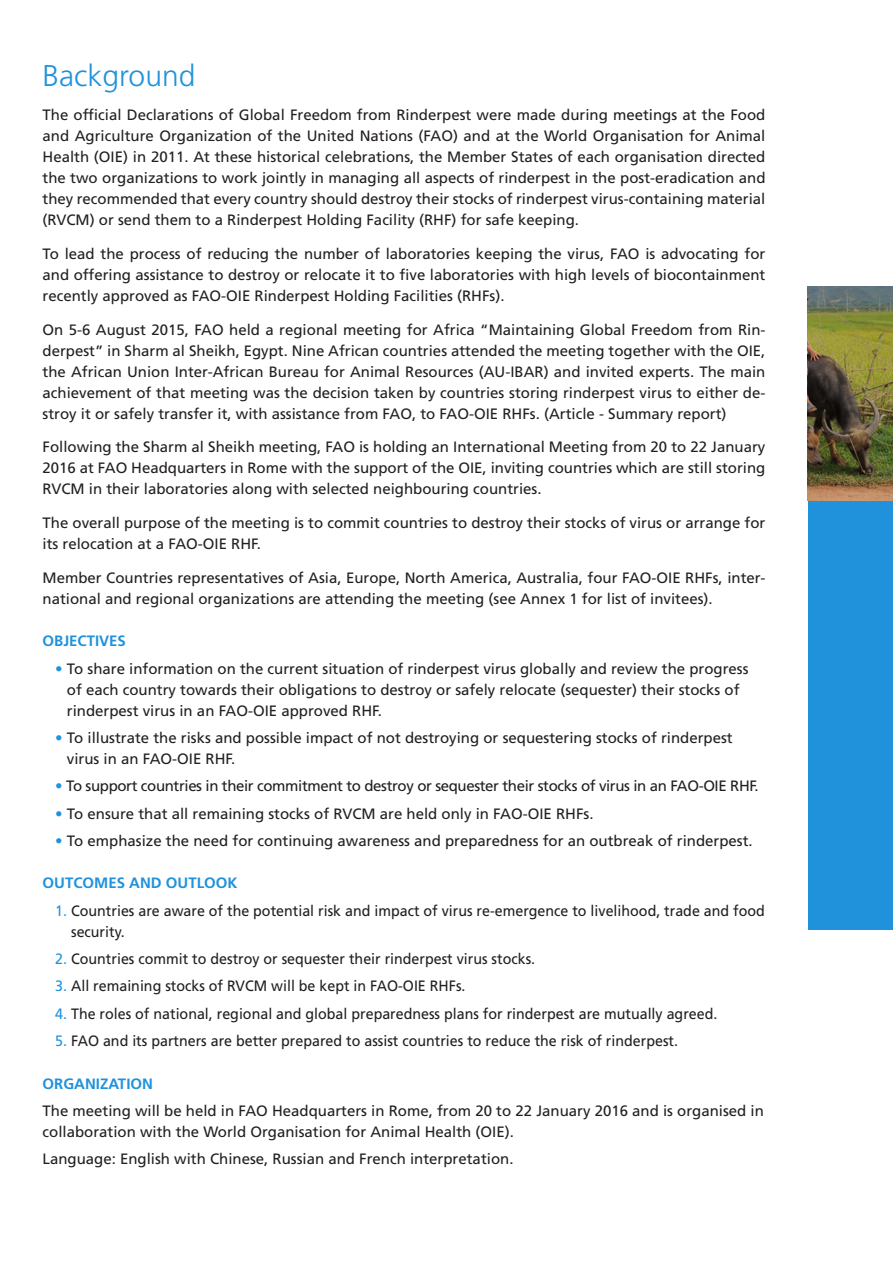
<style>
.page{position:relative;width:893px;height:1263px;background:#fff}
.page>*{position:absolute;margin:0;border:0;box-sizing:border-box;transform-origin:0 0}
.t1{font:300 30px "Frutiger LT Std";color:#2092dc}
.Paragraphe_de_liste{font:15px/21px "Frutiger LT Std";color:#231f20}
.Paragraphe_de_liste-2{font:15px/21px "Frutiger LT Std";color:#231f20;scale:.95 1}
.Paragraphe_de_liste-3{font:15px "Frutiger LT Std";letter-spacing:-.025em;color:#231f20}
.t2{font:700 15px "Frutiger LT Std";color:#2092dc}
.s1{color:#2092dc}
</style>
<div class="page">
<img style="left:808px;top:287px;width:85px;height:214px">
<div style="left:808px;top:501px;width:85px;height:428px;background:#2092dc"></div>
<p class="t1" style="left:43px;top:59px;width:154px">Background</p>
<p class="Paragraphe_de_liste" style="left:43px;top:104px;width:724px;text-align:justify">The official Declarations of Global Freedom from Rinderpest were made during meetings at the Food and Agriculture Organization of the United Nations (FAO) and at the World Organisation for Animal Health (OIE) in 2011. At these historical celebrations, the Member States of each organisation directed the two organizations to work jointly in managing all aspects of rinderpest in the post-eradication and they recommended that every country should destroy their stocks of rinderpest virus-containing material (RVCM) or send them to a Rinderpest Holding Facility (RHF) for safe keeping.</p>
<p class="Paragraphe_de_liste" style="left:43px;top:243px;width:724px;text-align:justify">To lead the process of reducing the number of laboratories keeping the virus, FAO is advocating for and offering assistance to destroy or relocate it to five laboratories with high levels of biocontainment recently approved as FAO-OIE Rinderpest Holding Facilities (RHFs).</p>
<p class="Paragraphe_de_liste" style="left:43px;top:319px;width:724px;text-align:justify">On 5-6 August 2015, FAO held a regional meeting for Africa “Maintaining Global Freedom from Rin&shy;derpest” in Sharm al Sheikh, Egypt. Nine African countries attended the meeting together with the OIE, the African Union Inter-African Bureau for Animal Resources (AU-IBAR) and invited experts. The main achievement of that meeting was the decision taken by countries storing rinderpest virus to either de&shy;stroy it or safely transfer it, with assistance from FAO, to FAO-OIE RHFs. (Article - Summary report)</p>
<p class="Paragraphe_de_liste" style="left:43px;top:437px;width:724px;text-align:justify">Following the Sharm al Sheikh meeting, FAO is holding an International Meeting from 20 to 22 January 2016 at FAO Headquarters in Rome with the support of the OIE, inviting countries which are still storing RVCM in their laboratories along with selected neighbouring countries.</p>
<p class="Paragraphe_de_liste" style="left:43px;top:512px;width:724px">The overall purpose of the meeting is to commit countries to destroy their stocks of virus or arrange for its relocation at a FAO-OIE RHF.</p>
<p class="Paragraphe_de_liste" style="left:43px;top:567px;width:724px">Member Countries representatives of Asia, Europe, North America, Australia, four FAO-OIE RHFs, inter&shy;national and regional organizations are attending the meeting (see Annex 1 for list of invitees).</p>
<p class="t2" style="left:43px;top:632px;width:85px">OBJECTIVES</p>
<p class="Paragraphe_de_liste" style="left:67px;top:658px;width:683px;text-indent:-12px"><span class="s1">•</span> To share information on the current situation of rinderpest virus globally and review the progress of each country towards their obligations to destroy or safely relocate (sequester) their stocks of rinderpest virus in an FAO-OIE approved RHF.</p>
<p class="Paragraphe_de_liste" style="left:67px;top:727px;width:667px;text-indent:-12px"><span class="s1">•</span> To illustrate the risks and possible impact of not destroying or sequestering stocks of rinderpest virus in an FAO-OIE RHF.</p>
<p class="Paragraphe_de_liste-3" style="left:55px;top:777px;width:705px"><span class="s1">•</span> To support countries in their commitment to destroy or sequester their stocks of virus in an FAO-OIE RHF.</p>
<p class="Paragraphe_de_liste" style="left:55px;top:803px;width:540px"><span class="s1">•</span> To ensure that all remaining stocks of RVCM are held only in FAO-OIE RHFs.</p>
<p class="Paragraphe_de_liste" style="left:55px;top:830px;width:699px"><span class="s1">•</span> To emphasize the need for continuing awareness and preparedness for an outbreak of rinderpest.</p>
<p class="t2" style="left:43px;top:874px;width:197px">OUTCOMES AND OUTLOOK</p>
<p class="Paragraphe_de_liste-2" style="left:71px;top:900px;width:732px;text-indent:-16px"><span class="s1">1.</span> Countries are aware of the potential risk and impact of virus re-emergence to livelihood, trade and food security.</p>
<p class="Paragraphe_de_liste-2" style="left:55px;top:948px;width:507px"><span class="s1">2.</span> Countries commit to destroy or sequester their rinderpest virus stocks.</p>
<p class="Paragraphe_de_liste-2" style="left:55px;top:976px;width:433px"><span class="s1">3.</span> All remaining stocks of RVCM will be kept in FAO-OIE RHFs.</p>
<p class="Paragraphe_de_liste-2" style="left:55px;top:1003px;width:698px"><span class="s1">4.</span> The roles of national, regional and global preparedness plans for rinderpest are mutually agreed.</p>
<p class="Paragraphe_de_liste-2" style="left:55px;top:1030px;width:657px"><span class="s1">5.</span> FAO and its partners are better prepared to assist countries to reduce the risk of rinderpest.</p>
<p class="t2" style="left:43px;top:1074px;width:112px">ORGANIZATION</p>
<p class="Paragraphe_de_liste" style="left:43px;top:1100px;width:723px">The meeting will be held in FAO Headquarters in Rome, from 20 to 22 January 2016 and is organised in collaboration with the World Organisation for Animal Health (OIE).</p>
<p class="Paragraphe_de_liste" style="left:43px;top:1148px;width:472px">Language: English with Chinese, Russian and French interpretation.</p>
</div>
